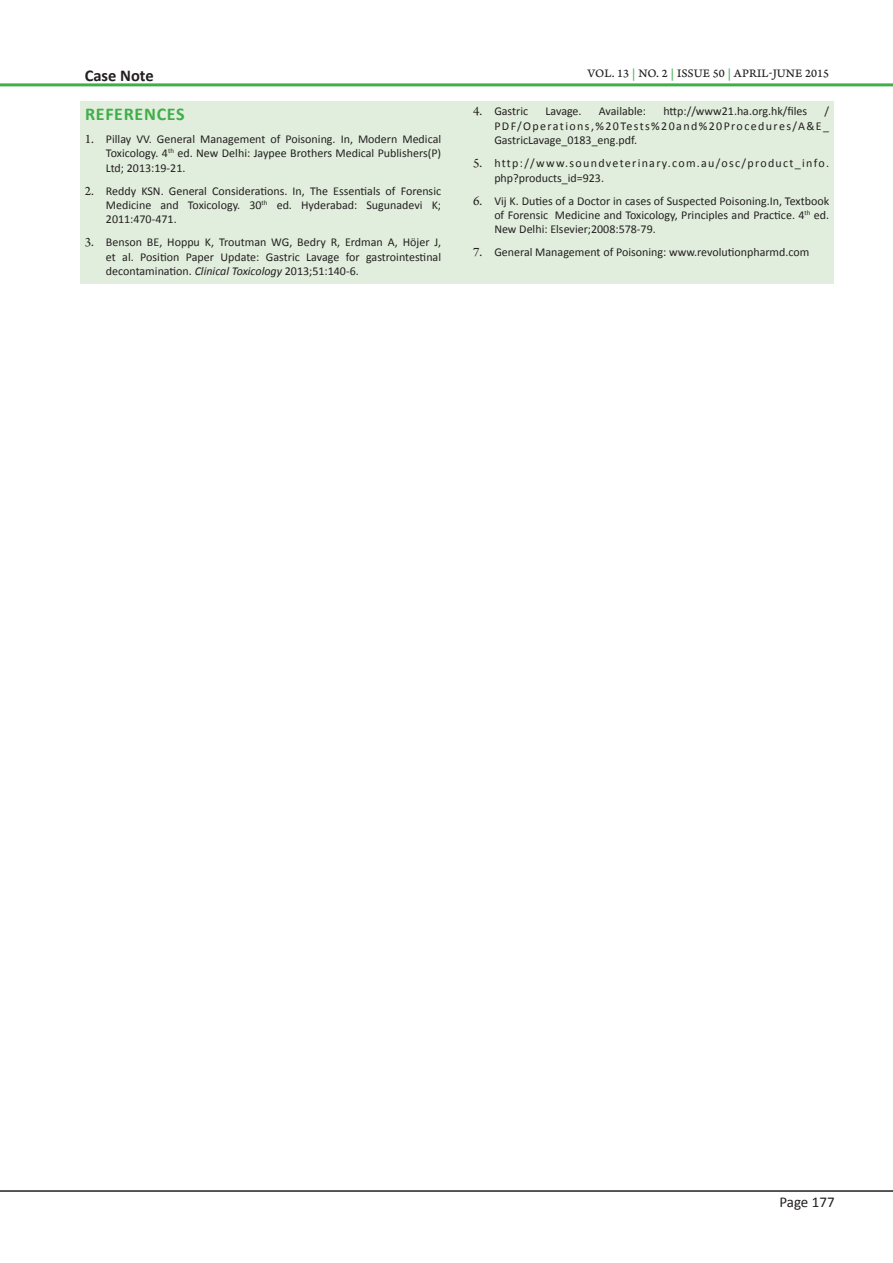
<style>
.page{position:relative;width:893px;height:1263px;background:#fff}
.page>*{position:absolute;margin:0;border:0;box-sizing:border-box;transform-origin:0 0}
.Heading_2_-_Sub_head{font:700 18px "Calibri";letter-spacing:.04em;color:#40ae49}
.Abstract_Words{font:700 16.5px "Calibri";color:#231f20}
.t1{font:15px "Calibri";color:#231f20}
.Refrence_Text{font:12px/14.4px "Calibri";color:#231f20;text-align:justify}
.Refrence_Text-2{font:12px/14.4px "Calibri";letter-spacing:.11em;color:#231f20}
.t2{font:12px "Arno Pro Caption";letter-spacing:.01em;color:#231f20}
.s1{font-family:"Arno Pro";font-size:13.5px}
.s2{font-style:italic}
.s3{color:#40ae49}
</style>
<div class="page">
<hr style="left:0;top:1190px;width:893px;height:2px;background:#231f20">
<hr style="left:0;top:83px;width:893px;height:3px;background:#40ae49">
<div style="left:80px;top:102px;width:754px;height:182px;background:#e1eedd"></div>
<p class="Abstract_Words" style="left:85px;top:65px;width:71px">Case Note</p>
<p class="Heading_2_-_Sub_head" style="left:85px;top:103px;width:101px">REFERENCES</p>
<p class="Refrence_Text" style="left:106px;top:132px;width:337px;text-indent:-21px"><span class="s1">1.</span> Pillay VV. General Management of Poisoning. In, Modern Medical Toxicology. 4<sup>th</sup> ed. New Delhi: Jaypee Brothers Medical Publishers(P)<br>Ltd; 2013:19-21.</p>
<p class="Refrence_Text" style="left:106px;top:183px;width:337px;text-indent:-21px"><span class="s1">2.</span> Reddy KSN. General Considerations. In, The Essentials of Forensic Medicine and Toxicology. 30<sup>th</sup> ed. Hyderabad: Sugunadevi K; 2011:470-471.</p>
<p class="Refrence_Text" style="left:106px;top:235px;width:337px;text-indent:-21px"><span class="s1">3.</span> Benson BE, Hoppu K, Troutman WG, Bedry R, Erdman A, Höjer J, et al. Position Paper Update: Gastric Lavage for gastrointestinal decontamination. <span class="s2">Clinical Toxicology</span> 2013;51:140-6.</p>
<p class="t2" style="left:587px;top:67px;width:243px">VOL. 13 <span class="s3">|</span> NO. 2 <span class="s3">|</span> ISSUE 50 <span class="s3">|</span> APRIL-JUNE 2015</p>
<p class="Refrence_Text" style="left:473px;top:104px;width:57px"><span class="s1">4.</span> Gastric</p>
<p class="Refrence_Text" style="left:545px;top:104px;width:38px">Lavage.</p>
<p class="Refrence_Text" style="left:599px;top:104px;width:49px">Available:</p>
<p class="Refrence_Text" style="left:663px;top:104px;width:145px">http://www21.ha.org.hk/files</p>
<p class="Refrence_Text" style="left:494px;top:104px;width:336px;text-indent:330px">/ PDF/Operations,%20Tests%20and%20Procedures/A&amp;E_ GastricLavage_0183_eng.pdf.</p>
<p class="Refrence_Text-2" style="left:494px;top:156px;width:336px;text-indent:-21px"><span class="s1">5.</span> http://www.soundveterinary.com.au/osc/product_info. php?products_id=923.</p>
<p class="Refrence_Text" style="left:494px;top:193px;width:336px;text-indent:-21px"><span class="s1">6.</span> Vij K. Duties of a Doctor in cases of Suspected Poisoning.In, Textbook of Forensic Medicine and Toxicology, Principles and Practice. 4<sup>th</sup> ed.<br>New Delhi: Elsevier;2008:578-79.</p>
<p class="Refrence_Text" style="left:473px;top:245px;width:338px"><span class="s1">7.</span> General Management of Poisoning: www.revolutionpharmd.com</p>
<p class="t1" style="left:779px;top:1193px;width:57px">Page 177</p>
</div>
